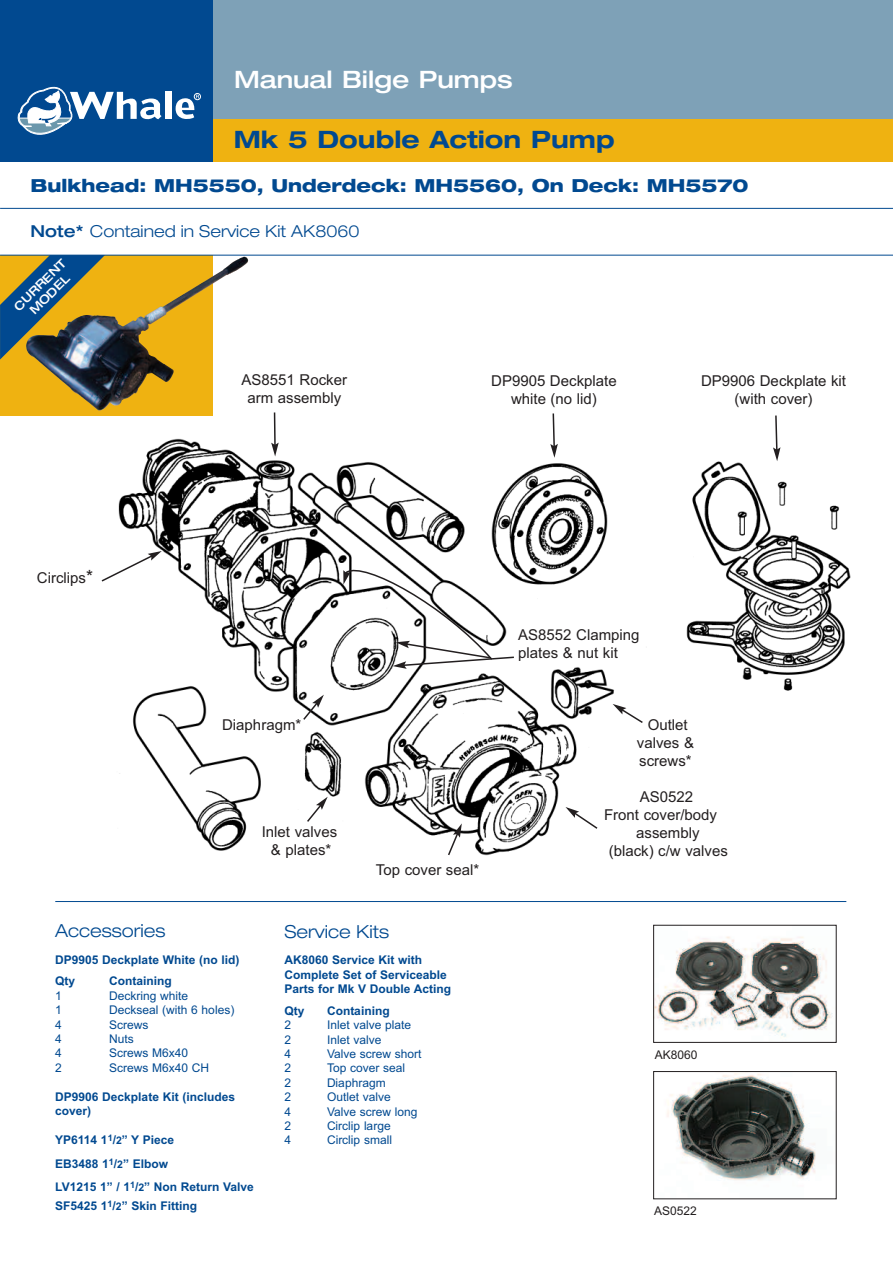
<style>
.page{position:relative;width:893px;height:1263px;background:#fff}
.page>*{position:absolute;margin:0;border:0;box-sizing:border-box;transform-origin:0 0}
.t1{font:700 expanded 24px "Helvetica Neue";color:#014990}
.t2{font:500 expanded 24px "Helvetica Neue";color:#fff}
.t3{font:800 expanded 18px "Helvetica Neue";color:#014990}
.t4{font:300 expanded 18px "Helvetica Neue";color:#014990}
.t5{font:300 expanded 16.5px "Helvetica Neue";color:#014990}
.t6{font:15px/18px "Arial";color:#231f20;text-align:center}
.t7{font:700 12px/14.4px "Arial";color:#014990}
.t8{font:12px "Arial";color:#014990}
.t9{font:12px "Arial";color:#231f20}
.t10{font:500 expanded 12px/13.5px "Helvetica Neue";color:#fff;text-align:center}
.s1{font-weight:500}
.s2{font-size:18px}
.s3{font-size:10.5px}
</style>
<div class="page">
<img style="left:118px;top:438px;width:732px;height:418px">
<svg style="left:0;top:256px;width:213px;height:160px;background:#ad871f"></svg>
<svg style="left:550px;top:413px;width:8px;height:45px"></svg>
<svg style="left:343px;top:561px;width:172px;height:108px"></svg>
<svg style="left:101px;top:551px;width:61px;height:32px"></svg>
<svg style="left:565px;top:807px;width:34px;height:23px"></svg>
<svg style="left:613px;top:704px;width:31px;height:20px"></svg>
<svg style="left:271px;top:412px;width:8px;height:266px"></svg>
<div style="left:213px;top:119px;width:680px;height:43px;background:#efb211"></div>
<div style="left:213px;top:0;width:680px;height:119px;background:#7ea1b7"></div>
<div style="left:0;top:0;width:213px;height:162px;background:#014990"></div>
<hr style="left:55px;top:901px;width:791px;height:1px;background:#014990">
<div style="left:166px;top:92px;width:6px;height:27px;background:#fff"></div>
<svg style="left:18px;top:87px;width:144px;height:48px"></svg>
<svg style="left:175px;top:95px;width:24px;height:24px"></svg>
<div style="left:194px;top:93px;width:7px;height:7px;border:1px solid #fff;border-radius:50%"></div>
<svg style="left:447px;top:823px;width:15px;height:33px"></svg>
<img style="left:655px;top:936px;width:178px;height:101px">
<div style="left:653px;top:925px;width:183px;height:117px;border:1px solid #231f20"></div>
<img style="left:667px;top:1073px;width:149px;height:108px">
<div style="left:653px;top:1071px;width:183px;height:128px;border:1px solid #231f20"></div>
<img style="left:105px;top:257px;width:143px;height:85px">
<svg style="left:0;top:256px;width:105px;height:103px;background:#6b7459"></svg>
<svg style="left:302px;top:695px;width:22px;height:26px"></svg>
<svg style="left:305px;top:797px;width:23px;height:26px"></svg>
<svg style="left:773px;top:415px;width:7px;height:46px"></svg>
<hr style="left:0;top:208px;width:893px;height:1px;background:#014990">
<hr style="left:0;top:255px;width:893px;height:1px;background:#014990">
<h1 class="t2" style="left:234px;top:71px;width:280px">Manual Bilge Pumps</h1>
<h1 class="t1" style="left:234px;top:131px;width:382px">Mk 5 Double Action Pump</h1>
<h2 class="t3" style="left:31px;top:178px;width:719px">Bulkhead: MH5550, Underdeck: MH5560, On Deck: MH5570</h2>
<h3 class="t5" style="left:31px;top:226px;width:330px"><span class="s1">Note*</span> Contained in Service Kit AK8060</h3>
<p class="t10" style="left:12px;top:305px;width:69px;rotate:-45deg">CURRENT<br>MODEL</p>
<p class="t6" style="left:37px;top:568px;width:58px">Circlips<span class="s2">*</span></p>
<p class="t6" style="left:242px;top:371px;width:107px">AS8551 Rocker arm assembly</p>
<p class="t6" style="left:491px;top:371px;width:127px">DP9905 Deckplate white (no lid)</p>
<p class="t6" style="left:701px;top:371px;width:147px">DP9906 Deckplate kit (with cover)</p>
<p class="t6" style="left:518px;top:626px;width:123px;text-align:left">AS8552 Clamping plates &amp; nut kit</p>
<p class="t6" style="left:222px;top:716px;width:81px">Diaphragm*</p>
<p class="t6" style="left:262px;top:822px;width:77px">Inlet valves &amp; plates*</p>
<p class="t6" style="left:376px;top:861px;width:105px">Top cover seal*</p>
<p class="t6" style="left:637px;top:716px;width:59px">Outlet valves &amp; screws*</p>
<p class="t6" style="left:640px;top:787px;width:55px">AS0522</p>
<p class="t6" style="left:604px;top:805px;width:114px">Front cover/body</p>
<p class="t6" style="left:636px;top:823px;width:65px">assembly</p>
<p class="t6" style="left:609px;top:841px;width:121px">(black) c/w valves</p>
<h2 class="t4" style="left:55px;top:924px;width:112px">Accessories</h2>
<p class="t7" style="left:55px;top:948px;width:186px;line-height:21.8px">DP9905 Deckplate White (no lid)<br>Qty</p>
<p class="t7" style="left:109px;top:974px;width:64px">Containing</p>
<p class="t8" style="left:55px;top:988px;width:8px">1</p>
<p class="t8" style="left:109px;top:988px;width:81px">Deckring white</p>
<p class="t8" style="left:55px;top:1003px;width:8px">1</p>
<p class="t8" style="left:109px;top:1003px;width:127px">Deckseal (with 6 holes)</p>
<p class="t8" style="left:55px;top:1017px;width:8px">4</p>
<p class="t8" style="left:109px;top:1017px;width:41px">Screws</p>
<p class="t8" style="left:55px;top:1032px;width:8px">4</p>
<p class="t8" style="left:109px;top:1032px;width:26px">Nuts</p>
<p class="t8" style="left:55px;top:1046px;width:8px">4</p>
<p class="t8" style="left:109px;top:1046px;width:81px">Screws M6x40</p>
<p class="t8" style="left:55px;top:1060px;width:8px">2</p>
<p class="t8" style="left:109px;top:1060px;width:102px">Screws M6x40 CH</p>
<p class="t7" style="left:55px;top:1089px;width:181px">DP9906 Deckplate Kit (includes cover)</p>
<p class="t7" style="left:55px;top:1128px;width:120px;line-height:24px">YP6114 1<sup>1</sup>/<span class="s3">2</span>” Y Piece<br>EB3488 1<sup>1</sup>/<span class="s3">2</span>” Elbow</p>
<p class="t7" style="left:55px;top:1177px;width:200px;line-height:19.5px">LV1215 1” / 1<sup>1</sup>/<span class="s3">2</span>” Non Return Valve<br>SF5425 1<sup>1</sup>/<span class="s3">2</span>” Skin Fitting</p>
<h2 class="t4" style="left:284px;top:925px;width:106px">Service Kits</h2>
<p class="t7" style="left:284px;top:953px;width:168px">AK8060 Service Kit with<br>Complete Set of Serviceable<br>Parts for Mk V Double Acting</p>
<p class="t7" style="left:284px;top:1003px;width:22px">Qty</p>
<p class="t7" style="left:327px;top:1003px;width:64px">Containing</p>
<p class="t8" style="left:284px;top:1018px;width:8px">2</p>
<p class="t8" style="left:327px;top:1018px;width:86px">Inlet valve plate</p>
<p class="t8" style="left:284px;top:1032px;width:8px">2</p>
<p class="t8" style="left:327px;top:1032px;width:56px">Inlet valve</p>
<p class="t8" style="left:284px;top:1047px;width:8px">4</p>
<p class="t8" style="left:327px;top:1047px;width:96px">Valve screw short</p>
<p class="t8" style="left:284px;top:1061px;width:8px">2</p>
<p class="t8" style="left:327px;top:1061px;width:80px">Top cover seal</p>
<p class="t8" style="left:284px;top:1076px;width:8px">2</p>
<p class="t8" style="left:327px;top:1076px;width:60px">Diaphragm</p>
<p class="t8" style="left:284px;top:1090px;width:8px">2</p>
<p class="t8" style="left:327px;top:1090px;width:65px">Outlet valve</p>
<p class="t8" style="left:284px;top:1104px;width:8px">4</p>
<p class="t8" style="left:327px;top:1104px;width:92px">Valve screw long</p>
<p class="t8" style="left:284px;top:1119px;width:8px">2</p>
<p class="t8" style="left:327px;top:1119px;width:65px">Circlip large</p>
<p class="t8" style="left:284px;top:1133px;width:8px">4</p>
<p class="t8" style="left:327px;top:1133px;width:66px">Circlip small</p>
<p class="t9" style="left:655px;top:1047px;width:44px">AK8060</p>
<p class="t9" style="left:654px;top:1204px;width:44px">AS0522</p>
</div>
